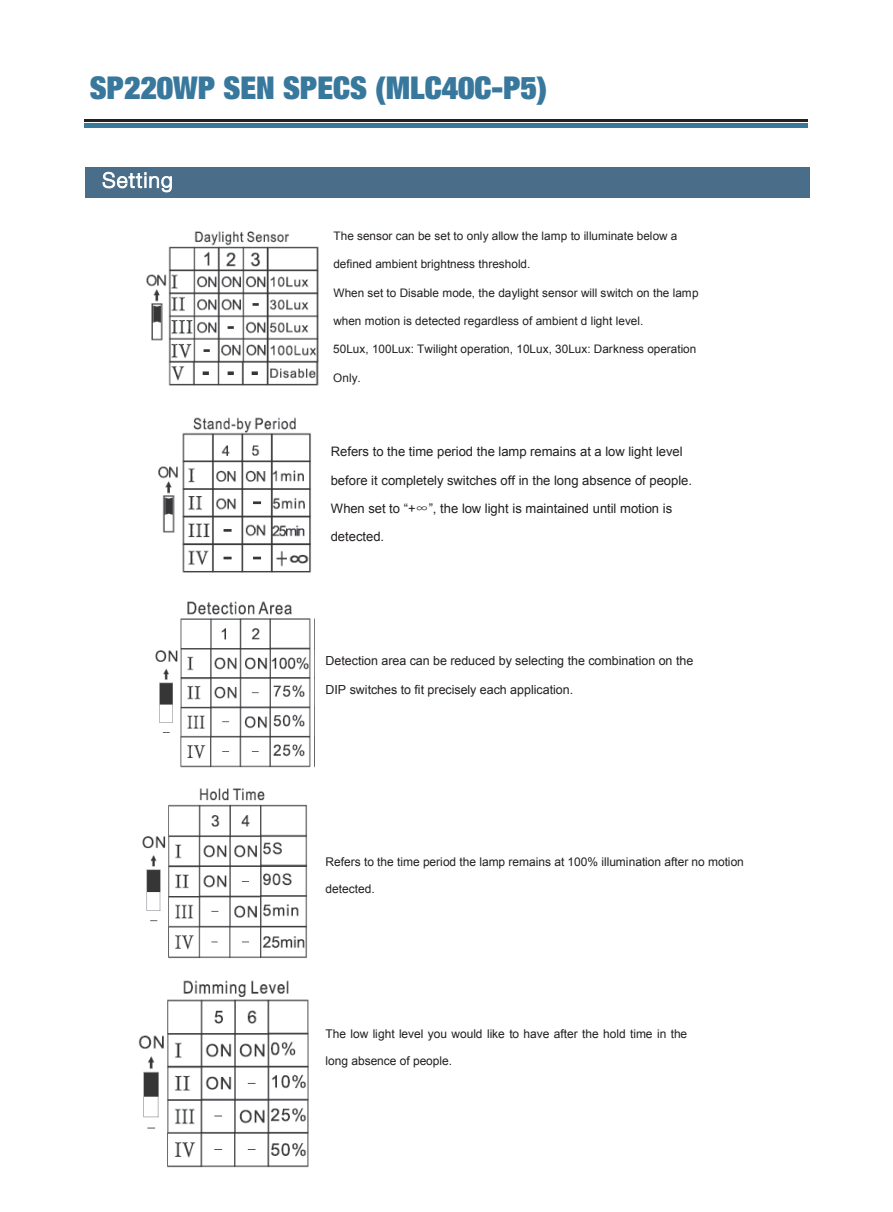
<style>
.page{position:relative;width:893px;height:1212px;background:#fff}
.page>*{position:absolute;margin:0;border:0;box-sizing:border-box;transform-origin:0 0}
.t1{font:900 expanded 31.5px "Helvetica Neue";color:#39789d}
.t2{font:13.05px/28.3px "Arial";color:#231f20}
.t3{font:12.45px "Arial";color:#231f20}
.t4{font:12px "Arial";color:#231f20}
.t5{font:11.7px "Arial";color:#231f20}
.s1{font-family:"Sim Sun"}
</style>
<div class="page">
<div style="left:85px;top:123px;width:723px;height:5px;background:#39789d"></div>
<hr style="left:85px;top:119px;width:723px;height:3px;background:#231f20">
<div style="left:85px;top:167px;width:725px;height:30px;background:#4a6e89"></div>
<svg style="left:103px;top:172px;width:69px;height:20px"></svg>
<img style="left:146px;top:231px;width:173px;height:155px">
<img style="left:158px;top:417px;width:154px;height:156px">
<img style="left:155px;top:601px;width:156px;height:167px">
<img style="left:142px;top:788px;width:166px;height:171px">
<img style="left:139px;top:980px;width:170px;height:187px">
<h1 class="t1" style="left:90px;top:68px;width:459px">SP220WP SEN SPECS (MLC40C-P5)</h1>
<p class="t5" style="left:333px;top:228px;width:346px">The sensor can be set to only allow the lamp to illuminate below a</p>
<p class="t5" style="left:333px;top:256px;width:198px">defined ambient brightness threshold.</p>
<p class="t5" style="left:333px;top:285px;width:367px">When set to Disable mode, the daylight sensor will switch on the lamp</p>
<p class="t5" style="left:333px;top:313px;width:311px">when motion is detected regardless of ambient d light level.</p>
<p class="t5" style="left:333px;top:341px;width:364px">50Lux, 100Lux: Twilight operation, 10Lux, 30Lux: Darkness operation</p>
<p class="t5" style="left:333px;top:370px;width:29px">Only.</p>
<p class="t2" style="left:331px;top:438px;width:363px">Refers to the time period the lamp remains at a low light level before it completely switches off in the long absence of people.<br>When set to “+<span class="s1">∞</span>”, the low light is maintained until motion is detected.</p>
<p class="t3" style="left:325px;top:653px;width:369px">Detection area can be reduced by selecting the combination on the</p>
<p class="t3" style="left:325px;top:681px;width:249px">DIP switches to fit precisely each application.</p>
<p class="t4" style="left:325px;top:853px;width:420px">Refers to the time period the lamp remains at 100% illumination after no motion</p>
<p class="t4" style="left:325px;top:881px;width:51px">detected.</p>
<p class="t4" style="left:325px;top:1025px;width:363px">The low light level you would like to have after the hold time in the</p>
<p class="t4" style="left:325px;top:1053px;width:128px">long absence of people.</p>
</div>
